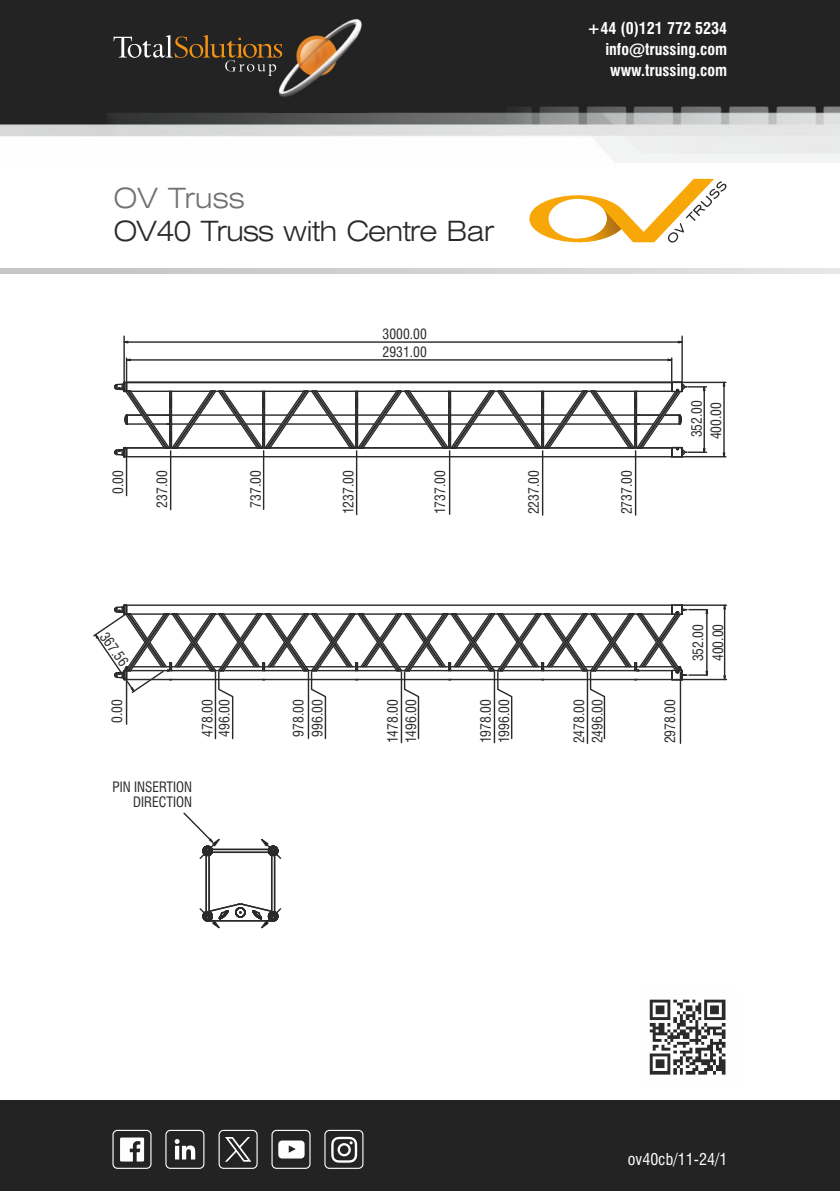
<style>
.page{position:relative;width:840px;height:1191px;background:#fff}
.page>*{position:absolute;margin:0;border:0;box-sizing:border-box;transform-origin:0 0}
.t1{font:300 expanded 28px "Swiss 721 BT";letter-spacing:-.03em;color:#2b2a29}
.t2{font:300 expanded 28px "Swiss 721 BT";color:#727271}
.t3{font:700 condensed 16px/21.2px "Swiss 721 BT";color:#fefefe;text-align:right}
.t4{font:condensed 16px "Swiss 721 BT";color:#fefefe}
.t5{font:condensed 14px/18.2px "Swiss 721 BT";color:#2b2a29}
</style>
<div class="page">
<svg style="left:183px;top:812px;width:99px;height:117px"></svg>
<div style="left:0;top:1100px;width:839px;height:91px;background:#222322"></div>
<div style="left:218px;top:1129px;width:39px;height:39px;border:1px solid #fefefe;border-radius:4px"></div>
<svg style="left:225px;top:1137px;width:26px;height:24px"></svg>
<div style="left:112px;top:1129px;width:39px;height:39px;border:1px solid #fefefe;border-radius:4px"></div>
<div style="left:165px;top:1129px;width:39px;height:39px;border:1px solid #fefefe;border-radius:4px"></div>
<div style="left:271px;top:1129px;width:39px;height:39px;border:1px solid #fefefe;border-radius:4px"></div>
<div style="left:324px;top:1129px;width:39px;height:39px;border:1px solid #fefefe;border-radius:4px"></div>
<svg style="left:331px;top:1136px;width:26px;height:26px"></svg>
<svg style="left:278px;top:1140px;width:26px;height:18px"></svg>
<svg style="left:174px;top:1139px;width:21px;height:20px"></svg>
<svg style="left:120px;top:1137px;width:24px;height:24px"></svg>
<img style="left:0;top:0;width:839px;height:162px">
<img style="left:269px;top:12px;width:99px;height:100px">
<svg style="left:113px;top:35px;width:170px;height:41px;background:#41392f"></svg>
<svg style="left:0;top:269px;width:839px;height:5px;background:#d2d2d2"></svg>
<img style="left:649px;top:999px;width:77px;height:76px">
<svg style="left:529px;top:179px;width:197px;height:64px"></svg>
<hr style="left:681px;top:336px;width:1px;height:45px;background:#2b2a29">
<hr style="left:123px;top:336px;width:2px;height:45px;background:#2b2a29">
<hr style="left:128px;top:341px;width:550px;height:2px;background:#2b2a29">
<svg style="left:676px;top:340px;width:7px;height:4px"></svg>
<svg style="left:123px;top:340px;width:6px;height:4px"></svg>
<svg style="left:114px;top:358px;width:592px;height:103px"></svg>
<hr style="left:672px;top:382px;width:53px;height:1px;background:#2b2a29">
<hr style="left:672px;top:456px;width:53px;height:1px;background:#2b2a29">
<hr style="left:723px;top:386px;width:1px;height:67px;background:#2b2a29">
<svg style="left:721px;top:381px;width:4px;height:22px"></svg>
<svg style="left:721px;top:436px;width:4px;height:22px"></svg>
<hr style="left:126px;top:458px;width:1px;height:37px;background:#2b2a29">
<hr style="left:170px;top:451px;width:1px;height:59px;background:#2b2a29">
<hr style="left:263px;top:451px;width:1px;height:58px;background:#2b2a29">
<hr style="left:356px;top:451px;width:1px;height:63px;background:#2b2a29">
<hr style="left:448px;top:451px;width:2px;height:63px;background:#2b2a29">
<hr style="left:541px;top:451px;width:2px;height:64px;background:#2b2a29">
<hr style="left:634px;top:451px;width:2px;height:64px;background:#2b2a29">
<hr style="left:673px;top:604px;width:53px;height:2px;background:#2b2a29">
<hr style="left:673px;top:679px;width:53px;height:1px;background:#2b2a29">
<hr style="left:723px;top:609px;width:2px;height:67px;background:#2b2a29">
<svg style="left:722px;top:604px;width:4px;height:22px"></svg>
<svg style="left:722px;top:674px;width:4px;height:7px"></svg>
<hr style="left:400px;top:672px;width:2px;height:70px;background:#2b2a29">
<hr style="left:493px;top:672px;width:2px;height:70px;background:#2b2a29">
<hr style="left:586px;top:672px;width:2px;height:71px;background:#2b2a29">
<hr style="left:679px;top:672px;width:1px;height:71px;background:#2b2a29">
<svg style="left:93px;top:604px;width:615px;height:136px"></svg>
<h1 class="t2" style="left:113px;top:186px;width:132px">OV Truss</h1>
<h1 class="t1" style="left:113px;top:220px;width:382px">OV40 Truss with Centre Bar</h1>
<p class="t5" style="left:382px;top:326px;width:46px">3000.00<br>2931.00</p>
<p class="t3" style="left:586px;top:19px;width:141px">+44 (0)121 772 5234 info@trussing.com www.trussing.com</p>
<p class="t5" style="left:688px;top:439px;width:41px;line-height:19.4px;rotate:-90deg">352.00<br>400.00</p>
<p class="t5" style="left:110px;top:494px;width:25px;rotate:-90deg">0.00</p>
<p class="t5" style="left:154px;top:507px;width:39px;rotate:-90deg">237.00</p>
<p class="t5" style="left:248px;top:507px;width:39px;rotate:-90deg">737.00</p>
<p class="t5" style="left:340px;top:514px;width:46px;rotate:-90deg">1237.00</p>
<p class="t5" style="left:432px;top:514px;width:46px;rotate:-90deg">1737.00</p>
<p class="t5" style="left:526px;top:514px;width:46px;rotate:-90deg">2237.00</p>
<p class="t5" style="left:618px;top:514px;width:46px;rotate:-90deg">2737.00</p>
<p class="t5" style="left:109px;top:629px;width:39px;rotate:54deg">367.56</p>
<p class="t5" style="left:109px;top:723px;width:25px;rotate:-90deg">0.00</p>
<p class="t5" style="left:200px;top:736px;width:39px;line-height:17.2px;rotate:-90deg">478.00<br>496.00</p>
<p class="t5" style="left:290px;top:736px;width:39px;line-height:19px;rotate:-90deg">978.00<br>996.00</p>
<p class="t5" style="left:385px;top:743px;width:46px;rotate:-90deg">1478.00<br>1496.00</p>
<p class="t5" style="left:478px;top:743px;width:46px;rotate:-90deg">1978.00<br>1996.00</p>
<p class="t5" style="left:571px;top:743px;width:46px;rotate:-90deg">2478.00<br>2496.00</p>
<p class="t5" style="left:662px;top:743px;width:46px;rotate:-90deg">2978.00</p>
<p class="t5" style="left:112px;top:781px;width:81px;line-height:14.4px;text-align:right">PIN INSERTION<br>DIRECTION</p>
<p class="t5" style="left:689px;top:661px;width:39px;line-height:20px;rotate:-90deg">352.00<br>400.00</p>
<p class="t4" style="left:627px;top:1152px;width:101px">ov40cb/11-24/1</p>
</div>
